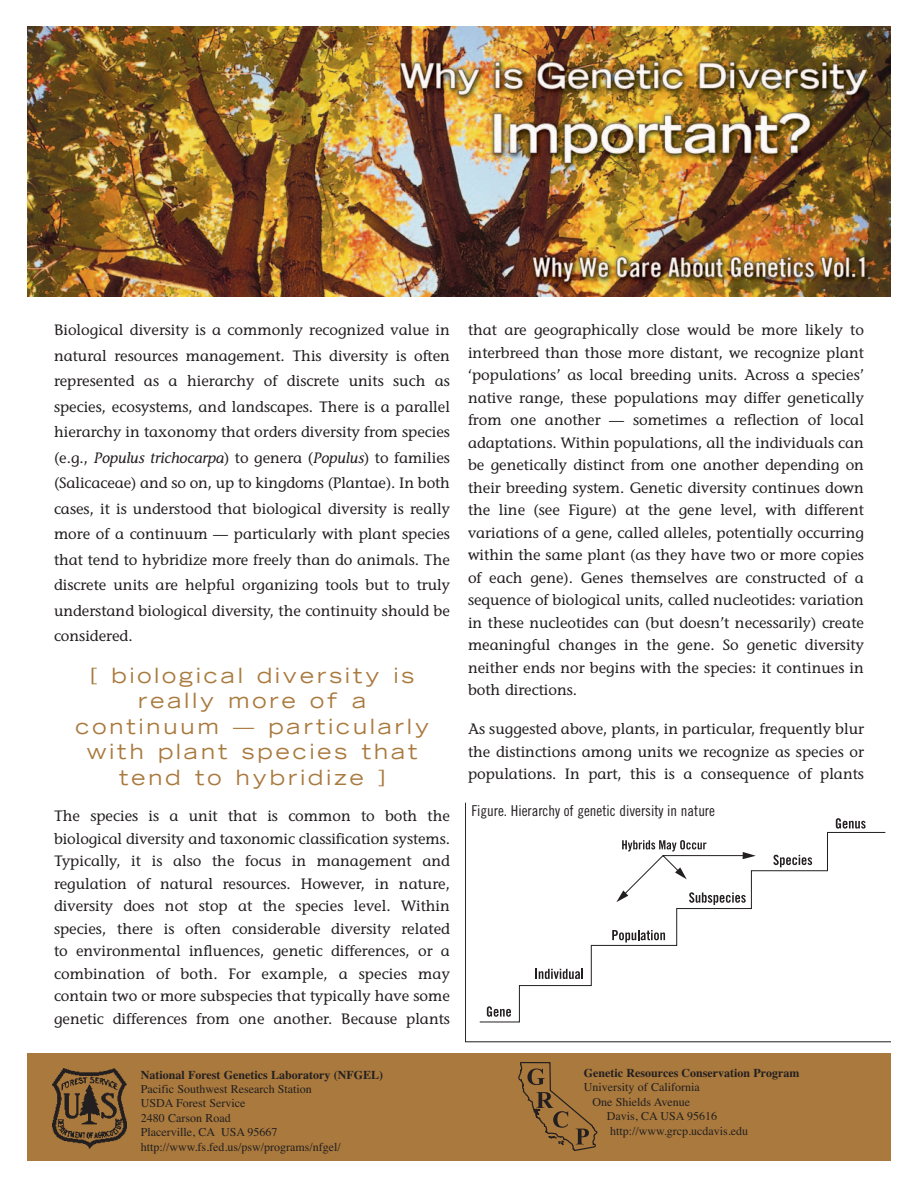
<style>
.page{position:relative;width:918px;height:1188px;background:#fff}
.page>*{position:absolute;margin:0;border:0;box-sizing:border-box;transform-origin:0 0}
.t1{font:expanded 21px/25.5px "Trade Gothic LH";letter-spacing:.145em;color:#a9793d;text-align:center}
.t2{font:15px/22.5px "Stone Informal";color:#231f20;text-align:justify}
.t3{font:15px "Trade Gothic Cond Eighteen";color:#231f20}
.t4{font:12px/14.4px "Times";color:#231f20}
.t5{font:700 12px "Times";color:#231f20}
.s1{font-style:italic}
</style>
<div class="page">
<img style="left:27px;top:27px;width:864px;height:270px">
<div style="left:27px;top:1053px;width:864px;height:108px;background:#a9793d"></div>
<img style="left:53px;top:1069px;width:73px;height:80px">
<svg style="left:465px;top:803px;width:426px;height:239px"></svg>
<svg style="left:836px;top:818px;width:30px;height:11px"></svg>
<svg style="left:479px;top:832px;width:407px;height:191px"></svg>
<svg style="left:519px;top:1062px;width:79px;height:89px"></svg>
<p class="t2" style="left:54px;top:319px;width:398px;line-height:25.5px">Biological diversity is a commonly recognized value in natural resources management. This diversity is often represented as a hierarchy of discrete units such as species, ecosystems, and landscapes. There is a parallel hierarchy in taxonomy that orders diversity from species (e.g., <span class="s1">Populus trichocarpa</span>) to genera (<span class="s1">Populus</span>) to families (Salicaceae) and so on, up to kingdoms (Plantae). In both cases, it is understood that biological diversity is really more of a continuum — particularly with plant species that tend to hybridize more freely than do animals. The discrete units are helpful organizing tools but to truly understand biological diversity, the continuity should be considered.</p>
<h1 class="t1" style="left:75px;top:664px;width:355px">[ biological diversity is really more of a continuum — particularly with plant species that tend to hybridize ]</h1>
<p class="t2" style="left:54px;top:806px;width:398px">The species is a unit that is common to both the biological diversity and taxonomic classification systems.<br>Typically, it is also the focus in management and regulation of natural resources. However, in nature, diversity does not stop at the species level. Within species, there is often considerable diversity related to environmental influences, genetic differences, or a combination of both. For example, a species may contain two or more subspecies that typically have some genetic differences from one another. Because plants</p>
<p class="t5" style="left:141px;top:1070px;width:244px">National Forest Genetics Laboratory (NFGEL)</p>
<p class="t4" style="left:141px;top:1083px;width:202px">Pacific Southwest Research Station<br>USDA Forest Service<br>2480 Carson Road<br>Placerville, CA USA 95667 http://www.fs.fed.us/psw/programs/nfgel/</p>
<p class="t2" style="left:468px;top:320px;width:398px">that are geographically close would be more likely to interbreed than those more distant, we recognize plant ‘populations’ as local breeding units. Across a species’ native range, these populations may differ genetically from one another — sometimes a reflection of local adaptations. Within populations, all the individuals can be genetically distinct from one another depending on their breeding system. Genetic diversity continues down the line (see Figure) at the gene level, with different variations of a gene, called alleles, potentially occurring within the same plant (as they have two or more copies of each gene). Genes themselves are constructed of a sequence of biological units, called nucleotides: variation in these nucleotides can (but doesn’t necessarily) create meaningful changes in the gene. So genetic diversity neither ends nor begins with the species: it continues in both directions.</p>
<p class="t2" style="left:468px;top:719px;width:398px">As suggested above, plants, in particular, frequently blur the distinctions among units we recognize as species or populations. In part, this is a consequence of plants</p>
<p class="t3" style="left:471px;top:805px;width:245px">Figure. Hierarchy of genetic diversity in nature</p>
<p class="t5" style="left:584px;top:1069px;width:217px">Genetic Resources Conservation Program</p>
<p class="t4" style="left:584px;top:1081px;width:117px">University of California</p>
<p class="t4" style="left:593px;top:1096px;width:99px">One Shields Avenue</p>
<p class="t4" style="left:607px;top:1110px;width:112px">Davis, CA USA 95616</p>
<p class="t4" style="left:610px;top:1125px;width:140px">http://www.grcp.ucdavis.edu</p>
</div>
